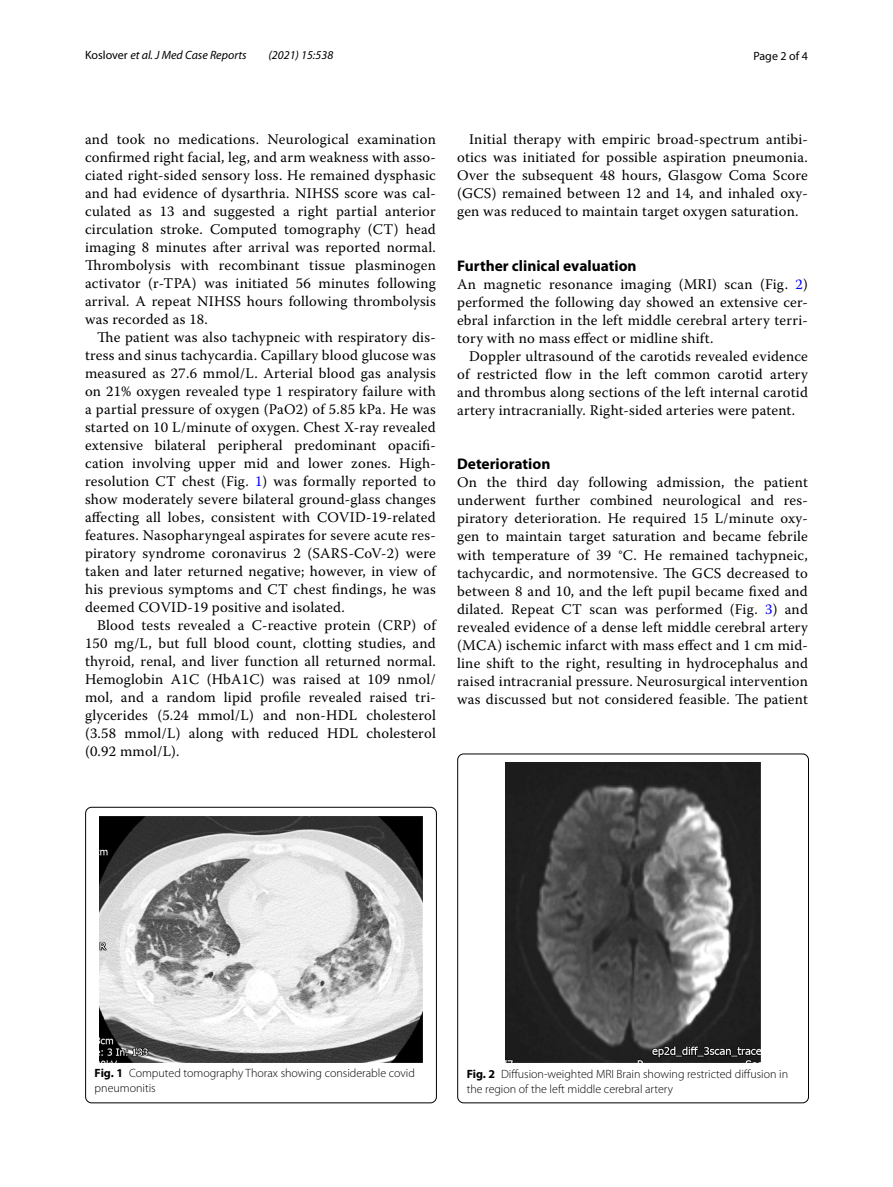
<style>
.page{position:relative;width:893px;height:1187px;background:#fff}
.page>*{position:absolute;margin:0;border:0;box-sizing:border-box;transform-origin:0 0}
.t1{font:700 15.45px "Myriad Pro";color:#000}
.t2{font:14.7px/18px "Warnock Pro";letter-spacing:.015em;color:#000;text-align:justify}
.t3{font:300 12px/15px "Myriad Pro";color:#000}
.t4{font:italic 12px "Myriad Pro";color:#000}
.t5{font:12px "Myriad Pro";color:#000}
.s1{font-style:normal}
.s2{color:#00f}
.s3{font-weight:700}
</style>
<div class="page">
<img style="left:99px;top:816px;width:324px;height:246px">
<div style="left:85px;top:807px;width:352px;height:295px;border:1px solid #000;border-radius:6px"></div>
<img style="left:505px;top:763px;width:256px;height:299px">
<div style="left:457px;top:753px;width:352px;height:349px;border:1px solid #000;border-radius:6px"></div>
<p class="t4" style="left:85px;top:48px;width:163px"><span class="s1">Koslover</span> et al. J Med Case Reports</p>
<p class="t4" style="left:269px;top:48px;width:66px">(2021) 15:538</p>
<p class="t5" style="left:753px;top:48px;width:56px">Page 2 of 4</p>
<p class="t2" style="left:85px;top:130px;width:352px">and took no medications. Neurological examination confirmed right facial, leg, and arm weakness with asso&shy;ciated right-sided sensory loss. He remained dysphasic and had evidence of dysarthria. NIHSS score was cal&shy;culated as 13 and suggested a right partial anterior circulation stroke. Computed tomography (CT) head imaging 8 minutes after arrival was reported normal.<br>Thrombolysis with recombinant tissue plasminogen activator (r-TPA) was initiated 56 minutes following arrival. A repeat NIHSS hours following thrombolysis was recorded as 18.</p>
<p class="t2" style="left:85px;top:328px;width:352px;text-indent:12px">The patient was also tachypneic with respiratory dis&shy;tress and sinus tachycardia. Capillary blood glucose was measured as 27.6 mmol/L. Arterial blood gas analysis on 21% oxygen revealed type 1 respiratory failure with a partial pressure of oxygen (PaO2) of 5.85 kPa. He was started on 10 L/minute of oxygen. Chest X-ray revealed extensive bilateral peripheral predominant opacifi&shy;cation involving upper mid and lower zones. High&shy;resolution CT chest (Fig. <span class="s2">1</span>) was formally reported to show moderately severe bilateral ground-glass changes affecting all lobes, consistent with COVID-19-related features. Nasopharyngeal aspirates for severe acute res&shy;piratory syndrome coronavirus 2 (SARS-CoV-2) were taken and later returned negative; however, in view of his previous symptoms and CT chest findings, he was deemed COVID-19 positive and isolated.</p>
<p class="t2" style="left:85px;top:616px;width:352px;text-indent:12px">Blood tests revealed a C-reactive protein (CRP) of 150 mg/L, but full blood count, clotting studies, and thyroid, renal, and liver function all returned normal.<br>Hemoglobin A1C (HbA1C) was raised at 109 nmol/ mol, and a random lipid profile revealed raised tri&shy;glycerides (5.24 mmol/L) and non-HDL cholesterol (3.58 mmol/L) along with reduced HDL cholesterol (0.92 mmol/L).</p>
<p class="t2" style="left:457px;top:130px;width:352px;text-indent:12px">Initial therapy with empiric broad-spectrum antibi&shy;otics was initiated for possible aspiration pneumonia.<br>Over the subsequent 48 hours, Glasgow Coma Score (GCS) remained between 12 and 14, and inhaled oxy&shy;gen was reduced to maintain target oxygen saturation.</p>
<p class="t1" style="left:457px;top:255px;width:181px">Further clinical evaluation</p>
<p class="t2" style="left:457px;top:274px;width:352px">An magnetic resonance imaging (MRI) scan (Fig. <span class="s2">2</span>) performed the following day showed an extensive cer&shy;ebral infarction in the left middle cerebral artery terri&shy;tory with no mass effect or midline shift.</p>
<p class="t2" style="left:457px;top:346px;width:352px;text-indent:12px">Doppler ultrasound of the carotids revealed evidence of restricted flow in the left common carotid artery and thrombus along sections of the left internal carotid artery intracranially. Right-sided arteries were patent.</p>
<p class="t1" style="left:457px;top:454px;width:95px">Deterioration</p>
<p class="t2" style="left:457px;top:473px;width:352px">On the third day following admission, the patient underwent further combined neurological and res&shy;piratory deterioration. He required 15 L/minute oxy&shy;gen to maintain target saturation and became febrile with temperature of 39 °C. He remained tachypneic, tachycardic, and normotensive. The GCS decreased to between 8 and 10, and the left pupil became fixed and dilated. Repeat CT scan was performed (Fig. <span class="s2">3</span>) and revealed evidence of a dense left middle cerebral artery (MCA) ischemic infarct with mass effect and 1 cm mid&shy;line shift to the right, resulting in hydrocephalus and raised intracranial pressure. Neurosurgical intervention was discussed but not considered feasible. The patient</p>
<p class="t3" style="left:95px;top:1066px;width:322px"><span class="s3">Fig. 1</span> Computed tomography Thorax showing considerable covid pneumonitis</p>
<p class="t3" style="left:467px;top:1066px;width:323px"><span class="s3">Fig. 2</span> Diffusion-weighted MRI Brain showing restricted diffusion in the region of the left middle cerebral artery</p>
</div>
